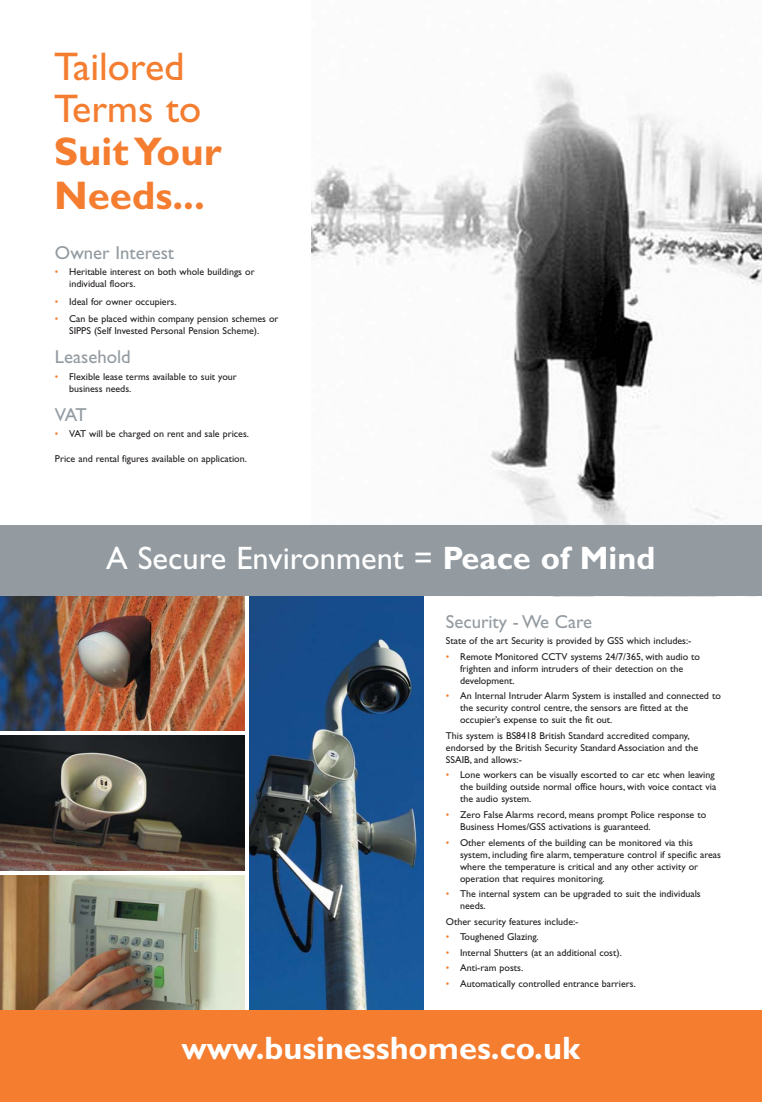
<style>
.page{position:relative;width:762px;height:1102px;background:#fff}
.page>*{position:absolute;margin:0;border:0;box-sizing:border-box;transform-origin:0 0}
.t1{font:700 40px/43.8px "Gill Sans";color:#f47d30}
.t2{font:40px/41.2px "Gill Sans";color:#f47d30}
.t3{font:32.5px "Gill Sans";color:#fff}
.t4{font:700 32.5px "Gill Sans";color:#fff}
.t5{font:18.75px "Gill Sans";color:#939ba1}
.t6{font:10px/12px "Gill Sans";color:#231f20}
.s1{color:#f47d30}
.s2{font-weight:700}
</style>
<div class="page">
<img style="left:0;top:596px;width:244px;height:135px">
<img style="left:0;top:736px;width:244px;height:135px">
<img style="left:0;top:876px;width:244px;height:135px">
<img style="left:312px;top:73px;width:449px;height:452px">
<img style="left:249px;top:596px;width:174px;height:415px">
<div style="left:0;top:525px;width:761px;height:71px;background:#939ba1"></div>
<div style="left:0;top:1011px;width:761px;height:91px;background:#f47d30"></div>
<h1 class="t2" style="left:54px;top:51px;width:148px">Tailored<br>Terms to</h1>
<h1 class="t1" style="left:54px;top:134px;width:169px">Suit Your<br>Needs...</h1>
<h3 class="t5" style="left:55px;top:246px;width:121px">Owner Interest</h3>
<p class="t6" style="left:69px;top:267px;width:187px;text-indent:-14px"><span class="s1">•</span> Heritable interest on both whole buildings or individual floors.</p>
<p class="t6" style="left:55px;top:296px;width:123px"><span class="s1">•</span> Ideal for owner occupiers.</p>
<p class="t6" style="left:55px;top:314px;width:225px;text-align:center"><span class="s1">•</span> Can be placed within company pension schemes or<br>SIPPS (Self Invested Personal Pension Scheme).</p>
<h3 class="t5" style="left:55px;top:350px;width:77px">Leasehold</h3>
<p class="t6" style="left:69px;top:371px;width:169px;text-indent:-14px"><span class="s1">•</span> Flexible lease terms available to suit your business needs.</p>
<h3 class="t5" style="left:55px;top:408px;width:33px">VAT</h3>
<p class="t6" style="left:55px;top:429px;width:196px"><span class="s1">•</span> VAT will be charged on rent and sale prices.</p>
<p class="t6" style="left:55px;top:454px;width:193px">Price and rental figures available on application.</p>
<h2 class="t3" style="left:106px;top:547px;width:551px">A Secure Environment = <span class="s2">Peace of Mind</span></h2>
<h3 class="t5" style="left:446px;top:615px;width:148px">Security - We Care</h3>
<p class="t6" style="left:446px;top:636px;width:247px">State of the art Security is provided by GSS which includes:-</p>
<p class="t6" style="left:460px;top:652px;width:241px;text-indent:-14px"><span class="s1">•</span> Remote Monitored CCTV systems 24/7/365, with audio to frighten and inform intruders of their detection on the development.</p>
<p class="t6" style="left:460px;top:691px;width:262px;text-indent:-14px"><span class="s1">•</span> An Internal Intruder Alarm System is installed and connected to the security control centre, the sensors are fitted at the occupier’s expense to suit the fit out.</p>
<p class="t6" style="left:446px;top:731px;width:254px">This system is BS8418 British Standard accredited company, endorsed by the British Security Standard Association and the<br>SSAIB, and allows:-</p>
<p class="t6" style="left:460px;top:770px;width:258px;text-indent:-14px"><span class="s1">•</span> Lone workers can be visually escorted to car etc when leaving the building outside normal office hours, with voice contact via the audio system.</p>
<p class="t6" style="left:460px;top:810px;width:248px;text-indent:-14px"><span class="s1">•</span> Zero False Alarms record, means prompt Police response to<br>Business Homes/GSS activations is guaranteed.</p>
<p class="t6" style="left:460px;top:837px;width:262px;text-indent:-14px"><span class="s1">•</span> Other elements of the building can be monitored via this system, including fire alarm, temperature control if specific areas where the temperature is critical and any other activity or operation that requires monitoring.</p>
<p class="t6" style="left:460px;top:889px;width:242px;text-indent:-14px"><span class="s1">•</span> The internal system can be upgraded to suit the individuals needs.</p>
<p class="t6" style="left:446px;top:916px;width:134px">Other security features include:-</p>
<p class="t6" style="left:446px;top:932px;width:94px"><span class="s1">•</span> Toughened Glazing.</p>
<p class="t6" style="left:446px;top:947px;width:177px"><span class="s1">•</span> Internal Shutters (at an additional cost).</p>
<p class="t6" style="left:446px;top:963px;width:79px"><span class="s1">•</span> Anti-ram posts.</p>
<p class="t6" style="left:446px;top:979px;width:191px"><span class="s1">•</span> Automatically controlled entrance barriers.</p>
<h2 class="t4" style="left:181px;top:1037px;width:400px">www.businesshomes.co.uk</h2>
</div>
